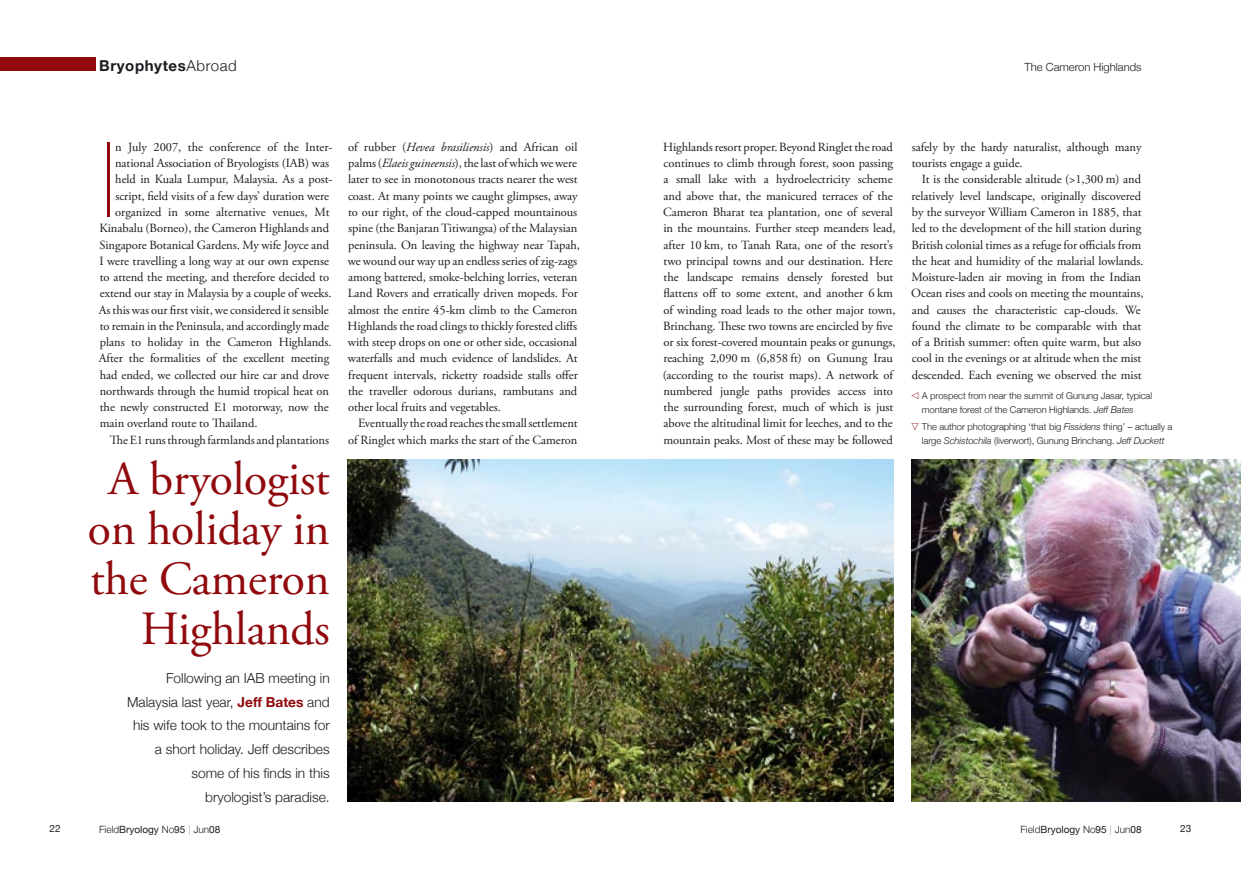
<style>
.page{position:relative;width:1241px;height:869px;background:#fff}
.page>*{position:absolute;margin:0;border:0;box-sizing:border-box;transform-origin:0 0}
.t1{font:200 103.5px "Helvetica Neue";color:#90090d}
.t2{font:47.5px/50px "Adobe Garamond Pro";letter-spacing:-.005em;color:#90090d;text-align:right}
.t3{font:700 15px "Helvetica Neue";letter-spacing:.04em;color:#1b1c20}
.t4{font:300 13.75px/23.8px "Helvetica Neue";color:#1b1c20;text-align:right}
.t5{font:12.5px/16.2px "Adobe Garamond Pro";letter-spacing:-.005em;color:#1b1c20}
.t6{font:300 11.25px "Helvetica Neue";color:#1b1c20}
.t7{font:10px "Helvetica Neue";color:#1b1c20}
.t8{font:300 9.38px/13.8px "Helvetica Neue";letter-spacing:-.005em;color:#1b1c20}
.s1{font-weight:300}
.s2{font-weight:700;color:#90090d}
.s3{font-style:italic}
.s4{font-weight:200}
</style>
<div class="page">
<img style="left:347px;top:459px;width:546px;height:342px">
<img style="left:911px;top:459px;width:329px;height:342px">
<div style="left:0;top:58px;width:96px;height:13px;background:#90090d"></div>
<p class="t3" style="left:99px;top:56px;width:139px">Bryophytes<span class="s1">Abroad</span></p>
<h1 class="t1" style="left:102px;top:119px;width:15px">I</h1>
<p class="t5" style="left:115px;top:139px;width:219px">n July 2007, the conference of the Inter-</p>
<p class="t5" style="left:115px;top:155px;width:215px">national Association of Bryologists (IAB) was</p>
<p class="t5" style="left:115px;top:172px;width:219px">held in Kuala Lumpur, Malaysia. As a post-</p>
<p class="t5" style="left:115px;top:188px;width:215px">script, field visits of a few days’ duration were</p>
<p class="t5" style="left:115px;top:204px;width:216px">organized in some alternative venues, Mt</p>
<p class="t5" style="left:99px;top:220px;width:231px">Kinabalu (Borneo), the Cameron Highlands and</p>
<p class="t5" style="left:100px;top:237px;width:231px">Singapore Botanical Gardens. My wife Joyce and</p>
<p class="t5" style="left:99px;top:253px;width:231px">I were travelling a long way at our own expense</p>
<p class="t5" style="left:100px;top:269px;width:231px">to attend the meeting, and therefore decided to</p>
<p class="t5" style="left:100px;top:285px;width:233px">extend our stay in Malaysia by a couple of weeks.</p>
<p class="t5" style="left:99px;top:302px;width:232px">As this was our first visit, we considered it sensible</p>
<p class="t5" style="left:100px;top:318px;width:230px">to remain in the Peninsula, and accordingly made</p>
<p class="t5" style="left:100px;top:334px;width:233px">plans to holiday in the Cameron Highlands.</p>
<p class="t5" style="left:99px;top:350px;width:232px">After the formalities of the excellent meeting</p>
<p class="t5" style="left:100px;top:367px;width:230px">had ended, we collected our hire car and drove</p>
<p class="t5" style="left:100px;top:383px;width:231px">northwards through the humid tropical heat on</p>
<p class="t5" style="left:100px;top:399px;width:230px">the newly constructed E1 motorway, now the</p>
<p class="t5" style="left:100px;top:415px;width:159px">main overland route to Thailand.</p>
<p class="t5" style="left:110px;top:432px;width:221px">The E1 runs through farmlands and plantations</p>
<h2 class="t2" style="left:88px;top:455px;width:243px">A bryologist on holiday in the Cameron<br>Highlands</h2>
<p class="t4" style="left:127px;top:665px;width:204px">Following an IAB meeting in<br>Malaysia last year, <span class="s2">Jeff Bates</span> and his wife took to the mountains for a short holiday. Jeff describes some of his finds in this bryologist’s paradise.</p>
<p class="t5" style="left:347px;top:139px;width:234px">of rubber (<span class="s3">Hevea brasiliensis</span>) and African oil palms (<span class="s3">Elaeis guineensis</span>), the last of which we were later to see in monotonous tracts nearer the west coast. At many points we caught glimpses, away to our right, of the cloud-capped mountainous spine (the Banjaran Titiwangsa) of the Malaysian peninsula. On leaving the highway near Tapah, we wound our way up an endless series of zig-zags among battered, smoke-belching lorries, veteran Land Rovers and erratically driven mopeds. For almost the entire 45-km climb to the Cameron Highlands the road clings to thickly forested cliffs with steep drops on one or other side, occasional waterfalls and much evidence of landslides. At frequent intervals, ricketty roadside stalls offer the traveller odorous durians, rambutans and other local fruits and vegetables.</p>
<p class="t5" style="left:348px;top:415px;width:231px;text-align:right">Eventually the road reaches the small settlement of Ringlet which marks the start of the Cameron</p>
<p class="t6" style="left:1024px;top:60px;width:119px">The Cameron Highlands</p>
<p class="t5" style="left:662px;top:139px;width:234px">Highlands resort proper. Beyond Ringlet the road continues to climb through forest, soon passing a small lake with a hydroelectricity scheme and above that, the manicured terraces of the Cameron Bharat tea plantation, one of several in the mountains. Further steep meanders lead, after 10 km, to Tanah Rata, one of the resort’s two principal towns and our destination. Here the landscape remains densely forested but flattens off to some extent, and another 6 km of winding road leads to the other major town, Brinchang. These two towns are encircled by five or six forest-covered mountain peaks or gunungs, reaching 2,090 m (6,858 ft) on Gunung Irau (according to the tourist maps). A network of numbered jungle paths provides access into the surrounding forest, much of which is just above the altitudinal limit for leeches, and to the mountain peaks. Most of these may be followed</p>
<p class="t5" style="left:911px;top:139px;width:231px">safely by the hardy naturalist, although many tourists engage a guide.</p>
<p class="t5" style="left:911px;top:172px;width:234px;text-indent:11px">It is the considerable altitude (&gt;1,300 m) and relatively level landscape, originally discovered by the surveyor William Cameron in 1885, that led to the development of the hill station during British colonial times as a refuge for officials from the heat and humidity of the malarial lowlands.<br>Moisture-laden air moving in from the Indian Ocean rises and cools on meeting the mountains, and causes the characteristic cap-clouds. We found the climate to be comparable with that of a British summer: often quite warm, but also cool in the evenings or at altitude when the mist descended. Each evening we observed the mist</p>
<p class="t8" style="left:921px;top:389px;width:232px">A prospect from near the summit of Gunung Jasar, typical montane forest of the Cameron Highlands. <span class="s3">Jeff Bates</span></p>
<p class="t8" style="left:921px;top:420px;width:252px">The author photographing ‘that big <span class="s3">Fissidens</span> thing’ – actually a large <span class="s3">Schistochila</span> (liverwort), Gunung Brinchang. <span class="s3">Jeff Duckett</span></p>
<p class="t7" style="left:50px;top:822px;width:13px">22</p>
<p class="t7" style="left:99px;top:822px;width:123px"><span class="s1">Field</span>Bryology <span class="s1">No</span>95 <span class="s4">|</span> <span class="s1">Jun</span>08</p>
<p class="t7" style="left:1020px;top:822px;width:123px"><span class="s1">Field</span>Bryology <span class="s1">No</span>95 <span class="s4">|</span> <span class="s1">Jun</span>08</p>
<p class="t7" style="left:1179px;top:822px;width:13px">23</p>
</div>
